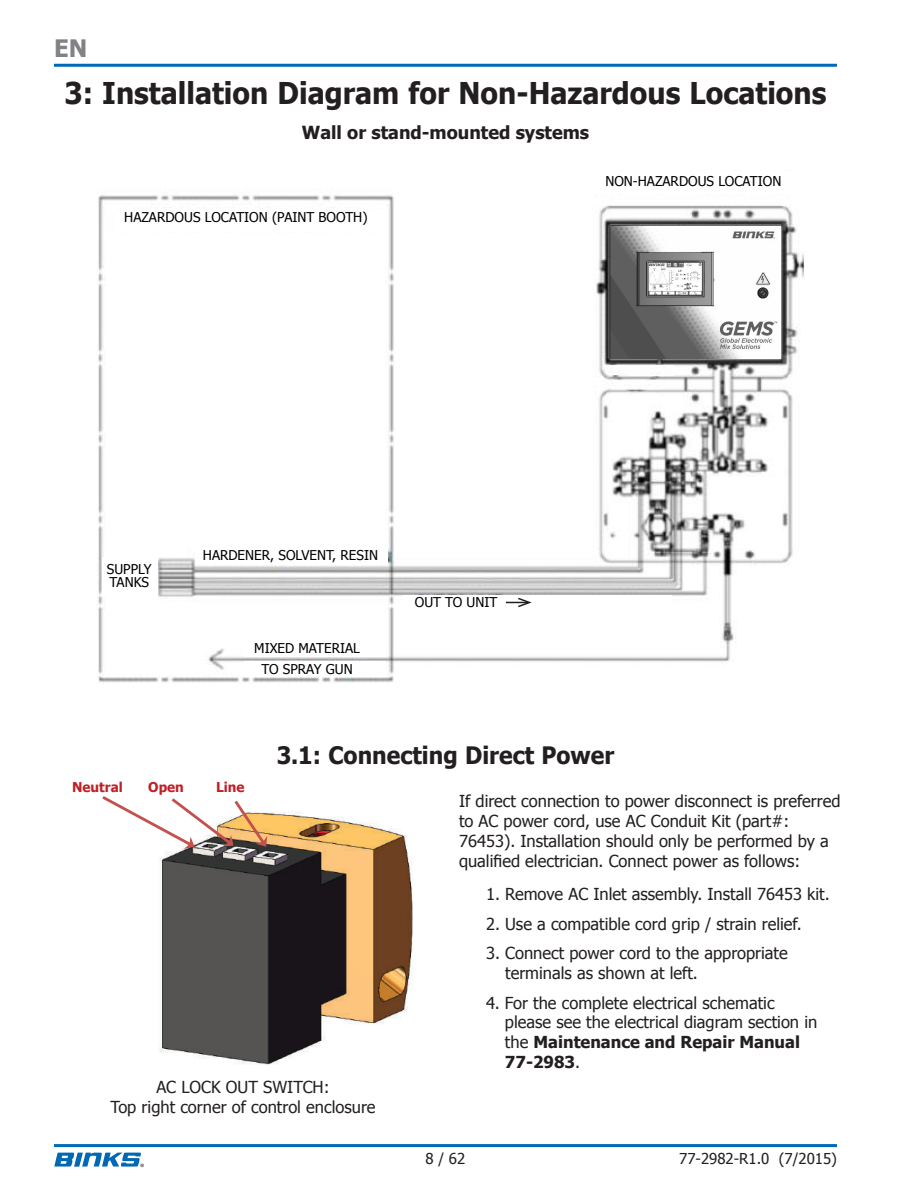
<style>
.page{position:relative;width:918px;height:1188px;background:#fff}
.page>*{position:absolute;margin:0;border:0;box-sizing:border-box;transform-origin:0 0}
.t1{font:700 30px "Tahoma";color:#231f20;scale:.95 1}
.t2{font:700 24px "Tahoma";color:#231f20;scale:.95 1}
.t3{font:700 24px "Tahoma";color:#808285}
.t4{font:700 18px "Tahoma";color:#231f20}
.t5{font:16.5px/19.8px "Tahoma";color:#231f20}
.t6{font:15px "Tahoma";color:#231f20}
.t7{font:13.5px/13.5px "Tahoma";color:#000}
.t8{font:700 13.5px "Tahoma";color:#c02025}
.s1{font-weight:700}
</style>
<div class="page">
<hr style="left:54px;top:64px;width:783px;height:3px;background:#0168b3">
<hr style="left:54px;top:1144px;width:783px;height:3px;background:#0168b3">
<svg style="left:54px;top:1153px;width:90px;height:14px"></svg>
<img style="left:98px;top:170px;width:706px;height:513px">
<img style="left:610px;top:226px;width:171px;height:132px">
<div style="left:116px;top:209px;width:270px;height:22px;background:#fff"></div>
<div style="left:551px;top:171px;width:270px;height:23px;background:#fff"></div>
<div style="left:402px;top:595px;width:270px;height:22px;background:#fff"></div>
<div style="left:195px;top:542px;width:193px;height:22px;background:#fff"></div>
<div style="left:102px;top:558px;width:56px;height:39px;background:#fff"></div>
<div style="left:245px;top:617px;width:141px;height:40px;background:#fff"></div>
<div style="left:245px;top:661px;width:141px;height:16px;background:#fff"></div>
<svg style="left:506px;top:598px;width:26px;height:9px"></svg>
<img style="left:159px;top:812px;width:254px;height:253px">
<svg style="left:102px;top:796px;width:165px;height:53px"></svg>
<h2 class="t3" style="left:54px;top:32px;width:35px">EN</h2>
<h1 class="t1" style="left:65px;top:72px;width:804px">3: Installation Diagram for Non-Hazardous Locations</h1>
<p class="t4" style="left:302px;top:120px;width:289px">Wall or stand-mounted systems</p>
<p class="t7" style="left:124px;top:209px;width:245px">HAZARDOUS LOCATION (PAINT BOOTH)</p>
<p class="t7" style="left:605px;top:174px;width:178px">NON-HAZARDOUS LOCATION</p>
<p class="t7" style="left:107px;top:561px;width:46px">SUPPLY<br>TANKS</p>
<p class="t7" style="left:203px;top:548px;width:177px">HARDENER, SOLVENT, RESIN</p>
<p class="t7" style="left:254px;top:637px;width:107px;line-height:21px;text-align:center">MIXED MATERIAL<br>TO SPRAY GUN</p>
<p class="t7" style="left:415px;top:595px;width:84px">OUT TO UNIT</p>
<h2 class="t2" style="left:277px;top:738px;width:357px">3.1: Connecting Direct Power</h2>
<p class="t5" style="left:459px;top:791px;width:383px">If direct connection to power disconnect is preferred to AC power cord, use AC Conduit Kit (part#:<br>76453). Installation should only be performed by a qualified electrician. Connect power as follows:</p>
<p class="t5" style="left:486px;top:884px;width:345px">1. Remove AC Inlet assembly. Install 76453 kit.</p>
<p class="t5" style="left:486px;top:913px;width:317px">2. Use a compatible cord grip / strain relief.</p>
<p class="t5" style="left:505px;top:943px;width:284px;text-indent:-19px">3. Connect power cord to the appropriate terminals as shown at left.</p>
<p class="t5" style="left:505px;top:992px;width:314px;text-indent:-19px">4. For the complete electrical schematic please see the electrical diagram section in the <span class="s1">Maintenance and Repair Manual<br>77-2983</span>.</p>
<p class="t5" style="left:110px;top:1076px;width:267px;text-align:center">AC LOCK OUT SWITCH:<br>Top right corner of control enclosure</p>
<p class="t8" style="left:72px;top:778px;width:52px">Neutral</p>
<p class="t8" style="left:148px;top:778px;width:37px">Open</p>
<p class="t8" style="left:216px;top:778px;width:30px">Line</p>
<p class="t6" style="left:426px;top:1148px;width:41px">8 / 62</p>
<p class="t6" style="left:679px;top:1148px;width:159px">77-2982-R1.0 (7/2015)</p>
</div>
